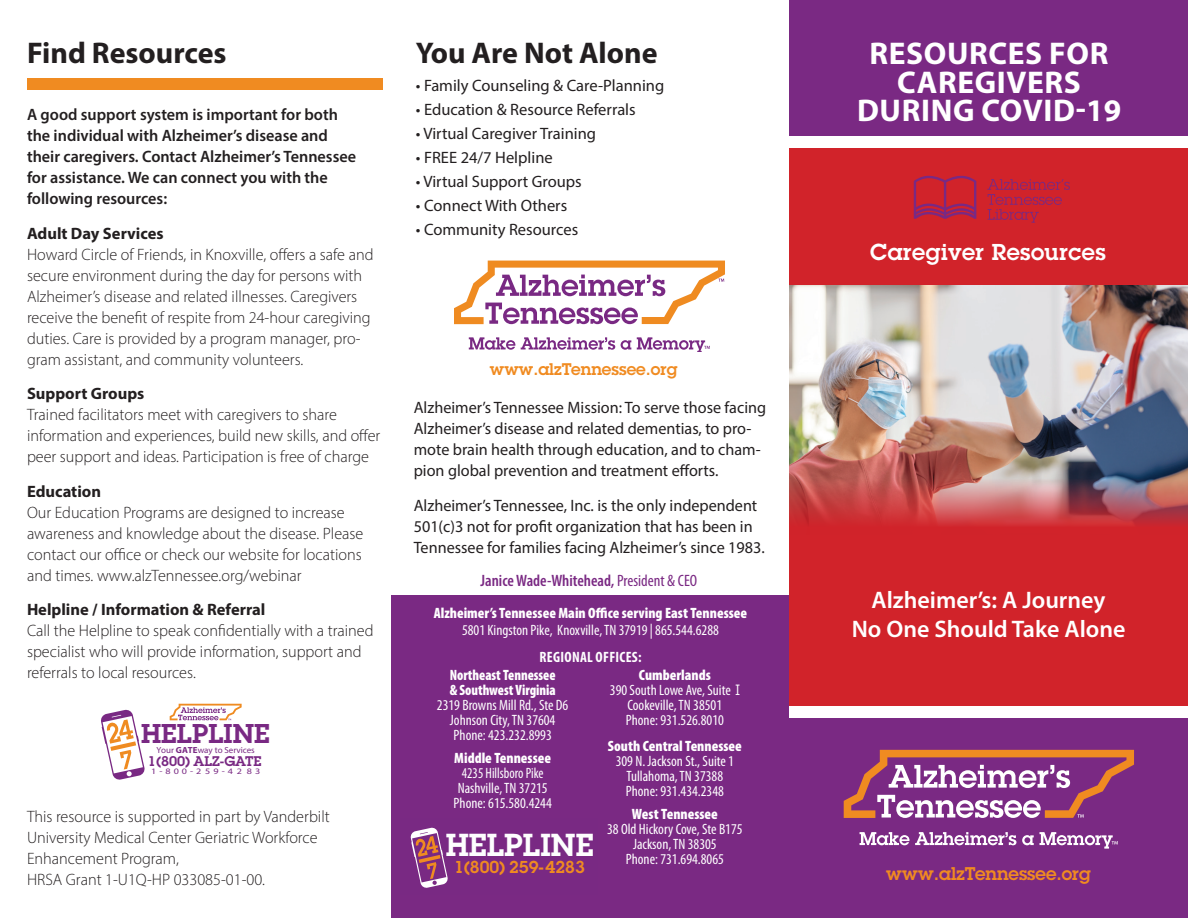
<style>
.page{position:relative;width:1188px;height:918px;background:#fff}
.page>*{position:absolute;margin:0;border:0;box-sizing:border-box;transform-origin:0 0}
.t1{font:700 31.5px/28.5px "Myriad Pro";letter-spacing:.02em;color:#fff;text-align:center}
.t2{font:600 31.2px "Lubalin Graph";color:#fdfefe}
.t3{font:700 30px "Myriad Pro";color:#231f20}
.t4{font:600 26.55px "Lubalin Graph";color:#792983}
.t5{font:600 24px/28.8px "Myriad Pro";color:#fff;text-align:center}
.t6{font:600 22.5px "Lubalin Graph";letter-spacing:.02em;color:#fff}
.t7{font:600 18px "Lubalin Graph";color:#f08b21}
.t8{font:600 16.95px "Lubalin Graph";color:#ef8b21}
.t9{font:300 16.5px/21px "Myriad Pro";color:#231f20}
.t10{font:16.5px/21px "Myriad Pro";color:#231f20}
.t11{font:600 16.5px/21px "Myriad Pro";color:#231f20}
.t12{font:700 16.5px "Myriad Pro";color:#231f20}
.t13{font:600 condensed 16.5px "Myriad Pro";color:#7a2983}
.t14{font:600 16.5px "Lubalin Graph";color:#f08b21}
.t15{font:condensed 15px/15px "Myriad Pro";color:#fff;text-align:center}
.t16{font:900 condensed 15px "Myriad Pro";color:#fff}
.t17{font:condensed 15px/15px "Myriad Pro";color:#fff;text-align:center;scale:.93 1}
.t18{font:900 condensed 15px/15px "Myriad Pro";color:#fff;scale:.93 1}
.t19{font:700 condensed 15px "Myriad Pro";letter-spacing:.02em;color:#fff}
.t20{font:600 13.65px "Lubalin Graph";color:#792983}
.t21{font:8.85px "Myriad Pro";color:#792983}
.t22{font:8.4px "Myriad Pro";letter-spacing:.3em;color:#792983;scale:1.21 1}
.s1{font-weight:700}
.s2{font-weight:400}
.s3{font-weight:900}
.s4{font-family:"Lubalin Graph";font-stretch:normal;font-size:14.55px}
</style>
<div class="page">
<svg style="left:469px;top:337px;width:46px;height:13px"></svg>
<svg style="left:521px;top:337px;width:94px;height:13px"></svg>
<svg style="left:621px;top:340px;width:10px;height:10px"></svg>
<svg style="left:454px;top:261px;width:271px;height:63px"></svg>
<svg style="left:637px;top:337px;width:73px;height:15px"></svg>
<div style="left:789px;top:84px;width:399px;height:626px;background:#d1232a"></div>
<div style="left:789px;top:718px;width:399px;height:200px;background:#7a2983"></div>
<div style="left:789px;top:706px;width:399px;height:12px;background:#fff"></div>
<svg style="left:860px;top:832px;width:156px;height:13px"></svg>
<svg style="left:1022px;top:835px;width:12px;height:10px"></svg>
<svg style="left:844px;top:750px;width:290px;height:68px"></svg>
<svg style="left:1040px;top:832px;width:78px;height:17px"></svg>
<div style="left:789px;top:0;width:399px;height:142px;background:#7a2983"></div>
<div style="left:789px;top:136px;width:399px;height:12px;background:#fff"></div>
<div style="left:27px;top:78px;width:355px;height:12px;background:#f08b21"></div>
<img style="left:789px;top:285px;width:399px;height:240px">
<svg style="left:987px;top:179px;width:83px;height:44px"></svg>
<svg style="left:914px;top:176px;width:62px;height:43px"></svg>
<div style="left:391px;top:595px;width:398px;height:323px;background:#7a2983"></div>
<svg style="left:410px;top:827px;width:38px;height:61px"></svg>
<svg style="left:101px;top:709px;width:44px;height:71px"></svg>
<svg style="left:170px;top:704px;width:72px;height:16px"></svg>
<h3 class="t3" style="left:27px;top:33px;width:201px">Find Resources</h3>
<p class="t11" style="left:27px;top:104px;width:331px">A good support system is important for both the individual with Alzheimer’s disease and their caregivers. Contact Alzheimer’s Tennessee for assistance. We can connect you with the following resources:</p>
<p class="t12" style="left:27px;top:222px;width:138px">Adult Day Services</p>
<p class="t9" style="left:27px;top:243px;width:348px">Howard Circle of Friends, in Knoxville, offers a safe and secure environment during the day for persons with Alzheimer’s disease and related illnesses. Caregivers receive the benefit of respite from 24-hour caregiving duties. Care is provided by a program manager, pro&shy;gram assistant, and community volunteers.</p>
<p class="t12" style="left:27px;top:383px;width:119px">Support Groups</p>
<p class="t9" style="left:27px;top:404px;width:355px">Trained facilitators meet with caregivers to share information and experiences, build new skills, and offer peer support and ideas. Participation is free of charge</p>
<p class="t12" style="left:27px;top:480px;width:76px">Education</p>
<p class="t9" style="left:27px;top:501px;width:338px">Our Education Programs are designed to increase awareness and knowledge about the disease. Please contact our office or check our website for locations and times. www.alzTennessee.org/webinar</p>
<p class="t12" style="left:27px;top:599px;width:240px">Helpline / Information &amp; Referral</p>
<p class="t9" style="left:27px;top:620px;width:348px">Call the Helpline to speak confidentially with a trained specialist who will provide information, support and referrals to local resources.</p>
<h3 class="t4" style="left:141px;top:716px;width:130px">HELPLINE</h3>
<p class="t21" style="left:156px;top:744px;width:100px">Your <span class="s1">GATE</span>way to Services</p>
<p class="t20" style="left:148px;top:752px;width:115px">1(800) ALZ-GATE</p>
<p class="t22" style="left:151px;top:766px;width:92px">1-800-259-42 83</p>
<p class="t9" style="left:27px;top:806px;width:304px">This resource is supported in part by Vanderbilt University Medical Center Geriatric Workforce Enhancement Program,<br>HRSA Grant 1-U1Q-HP 033085-01-00.</p>
<h3 class="t3" style="left:416px;top:33px;width:243px">You Are Not Alone</h3>
<p class="t10" style="left:416px;top:74px;width:250px">• Family Counseling &amp; Care-Planning</p>
<p class="t10" style="left:416px;top:98px;width:221px">• Education &amp; Resource Referrals</p>
<p class="t10" style="left:416px;top:123px;width:182px">• Virtual Caregiver Training</p>
<p class="t10" style="left:416px;top:147px;width:138px">• FREE 24/7 Helpline</p>
<p class="t10" style="left:416px;top:171px;width:167px">• Virtual Support Groups</p>
<p class="t10" style="left:416px;top:195px;width:153px">• Connect With Others</p>
<p class="t10" style="left:416px;top:219px;width:164px">• Community Resources</p>
<p class="t14" style="left:490px;top:358px;width:189px">www.alzTennessee.org</p>
<p class="t10" style="left:414px;top:397px;width:354px">Alzheimer’s Tennessee Mission: To serve those facing Alzheimer’s disease and related dementias, to pro&shy;mote brain health through education, and to cham&shy;pion global prevention and treatment efforts.</p>
<p class="t10" style="left:414px;top:494px;width:353px">Alzheimer’s Tennessee, Inc. is the only independent<br>501(c)3 not for profit organization that has been in<br>Tennessee for families facing Alzheimer’s since 1983.</p>
<p class="t13" style="left:481px;top:571px;width:218px">Janice Wade-Whitehead, <span class="s2">President &amp; CEO</span></p>
<p class="t16" style="left:434px;top:603px;width:315px">Alzheimer’s Tennessee Main Office serving East Tennessee</p>
<p class="t15" style="left:462px;top:623px;width:258px">5801 Kingston Pike, Knoxville, TN 37919 | 865.544.6288</p>
<p class="t19" style="left:540px;top:647px;width:103px">REGIONAL OFFICES:</p>
<p class="t18" style="left:450px;top:667px;width:115px">Northeast Tennessee &amp; Southwest Virginia</p>
<p class="t15" style="left:437px;top:698px;width:133px">2319 Browns Mill Rd., Ste D6<br>Johnson City, TN 37604<br>Phone: 423.232.8993</p>
<p class="t16" style="left:454px;top:749px;width:98px">Middle Tennessee</p>
<p class="t17" style="left:454px;top:766px;width:107px">4235 Hillsboro Pike<br>Nashville, TN 37215<br>Phone: 615.580.4244</p>
<p class="t15" style="left:610px;top:668px;width:131px"><span class="s3">Cumberlands<br></span>390 South Lowe Ave, Suite <span class="s4">I<br></span>Cookeville, TN 38501<br>Phone: 931.526.8010</p>
<p class="t16" style="left:608px;top:736px;width:136px">South Central Tennessee</p>
<p class="t15" style="left:616px;top:753px;width:120px">309 N. Jackson St., Suite 1<br>Tullahoma, TN 37388<br>Phone: 931.434.2348</p>
<p class="t16" style="left:632px;top:805px;width:88px">West Tennessee</p>
<p class="t15" style="left:607px;top:822px;width:137px">38 Old Hickory Cove, Ste B175<br>Jackson, TN 38305<br>Phone: 731.694.8065</p>
<h2 class="t2" style="left:446px;top:824px;width:150px">HELPLINE</h2>
<p class="t8" style="left:454px;top:856px;width:132px">1(800) 259-4283</p>
<h1 class="t1" style="left:857px;top:38px;width:266px">RESOURCES FOR<br>CAREGIVERS<br>DURING COVID-19</h1>
<h3 class="t6" style="left:870px;top:237px;width:237px">Caregiver Resources</h3>
<h3 class="t5" style="left:852px;top:585px;width:275px">Alzheimer’s: A Journey<br>No One Should Take Alone</h3>
<p class="t7" style="left:886px;top:861px;width:206px">www.alzTennessee.org</p>
</div>
